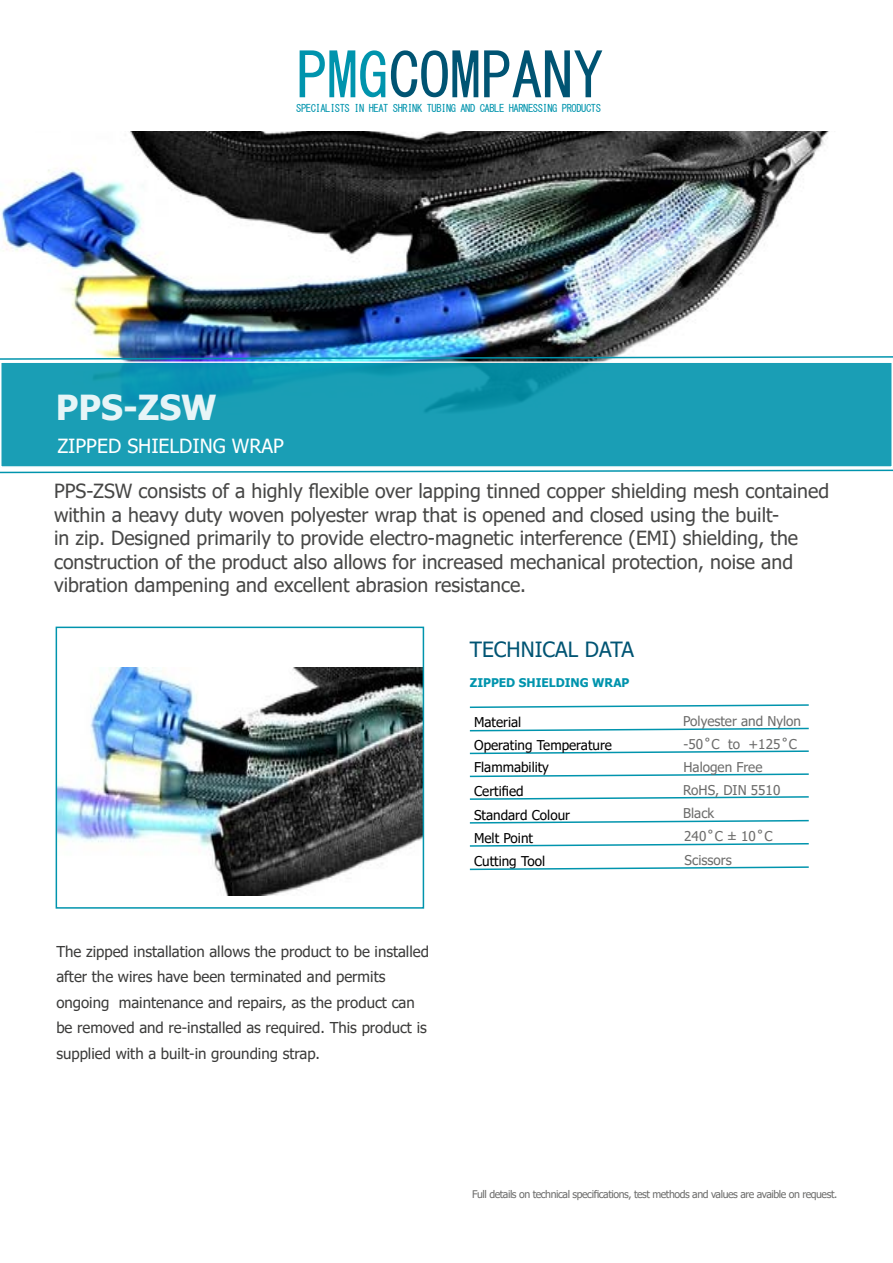
<style>
.page{position:relative;width:893px;height:1263px;background:#fff}
.page>*{position:absolute;margin:0;border:0;box-sizing:border-box;transform-origin:0 0}
.t1{font:61.5px "MS Gothic";color:#005473}
.t2{font:700 34.5px "Tahoma";color:#fff}
.t3{font:21px "Tahoma";color:#005473}
.t4{font:19.5px/23.4px "Tahoma";color:#474746}
.t5{font:19.5px "Tahoma";color:#fff}
.t6{font:15px/25.5px "Tahoma";color:#3c3c3b}
.t7{font:13.5px "Tahoma";color:#000}
.t8{font:13.5px "Tahoma";color:#6d6d6c}
.t9{font:700 12px "Tahoma";color:#0094ad}
.t10{font:10.5px "Tahoma";letter-spacing:-.04em;color:#6d6d6c}
.t11{font:10.5px "MS Gothic";letter-spacing:-.04em;color:#0094ad}
.s1{color:#0094ad}
</style>
<div class="page">
<img style="left:0;top:131px;width:829px;height:230px">
<svg style="left:1px;top:361px;width:891px;height:106px;background:#1d9eb5"></svg>
<img style="left:0;top:355px;width:893px;height:5px">
<svg style="left:0;top:469px;width:893px;height:5px"></svg>
<svg style="left:469px;top:704px;width:340px;height:4px"></svg>
<svg style="left:469px;top:727px;width:340px;height:5px"></svg>
<svg style="left:469px;top:750px;width:340px;height:5px"></svg>
<svg style="left:469px;top:773px;width:340px;height:5px"></svg>
<svg style="left:469px;top:796px;width:340px;height:4px"></svg>
<img style="left:59px;top:667px;width:362px;height:228px">
<div style="left:56px;top:627px;width:368px;height:282px;border:2px solid #0094ad"></div>
<svg style="left:469px;top:819px;width:340px;height:5px"></svg>
<svg style="left:469px;top:843px;width:340px;height:4px"></svg>
<svg style="left:469px;top:866px;width:340px;height:5px"></svg>
<h1 class="t1" style="left:296px;top:45px;width:309px"><span class="s1">PMG</span>COMPANY</h1>
<p class="t11" style="left:296px;top:103px;width:306px">SPECIALISTS IN HEAT SHRINK TUBING AND CABLE HARNESSING PRODUCTS</p>
<h2 class="t2" style="left:56px;top:383px;width:162px">PPS-ZSW</h2>
<p class="t5" style="left:57px;top:432px;width:228px">ZIPPED SHIELDING WRAP</p>
<p class="t4" style="left:54px;top:481px;width:777px">PPS-ZSW consists of a highly flexible over lapping tinned copper shielding mesh contained within a heavy duty woven polyester wrap that is opened and closed using the built-<br>in zip. Designed primarily to provide electro-magnetic interference (EMI) shielding, the construction of the product also allows for increased mechanical protection, noise and vibration dampening and excellent abrasion resistance.</p>
<p class="t3" style="left:470px;top:635px;width:166px">TECHNICAL DATA</p>
<p class="t9" style="left:470px;top:674px;width:161px">ZIPPED SHIELDING WRAP</p>
<p class="t7" style="left:474px;top:713px;width:49px">Material</p>
<p class="t8" style="left:683px;top:712px;width:119px">Polyester and Nylon</p>
<p class="t7" style="left:474px;top:736px;width:139px">Operating Temperature</p>
<p class="t8" style="left:683px;top:735px;width:115px">-50 ̊C to +125 ̊C</p>
<p class="t7" style="left:474px;top:758px;width:76px">Flammability</p>
<p class="t8" style="left:683px;top:758px;width:80px">Halogen Free</p>
<p class="t7" style="left:474px;top:782px;width:51px">Certified</p>
<p class="t8" style="left:683px;top:781px;width:99px">RoHS, DIN 5510</p>
<p class="t7" style="left:474px;top:806px;width:97px">Standard Colour</p>
<p class="t8" style="left:683px;top:804px;width:33px">Black</p>
<p class="t7" style="left:474px;top:829px;width:60px">Melt Point</p>
<p class="t8" style="left:684px;top:827px;width:90px">240 ̊C ± 10 ̊C</p>
<p class="t6" style="left:56px;top:939px;width:374px">The zipped installation allows the product to be installed after the wires have been terminated and permits ongoing maintenance and repairs, as the product can be removed and re-installed as required. This product is supplied with a built-in grounding strap.</p>
<p class="t7" style="left:474px;top:852px;width:73px">Cutting Tool</p>
<p class="t8" style="left:685px;top:851px;width:49px">Scissors</p>
<p class="t10" style="left:472px;top:1187px;width:367px">Full details on technical specifications, test methods and values are avaible on request.</p>
</div>
